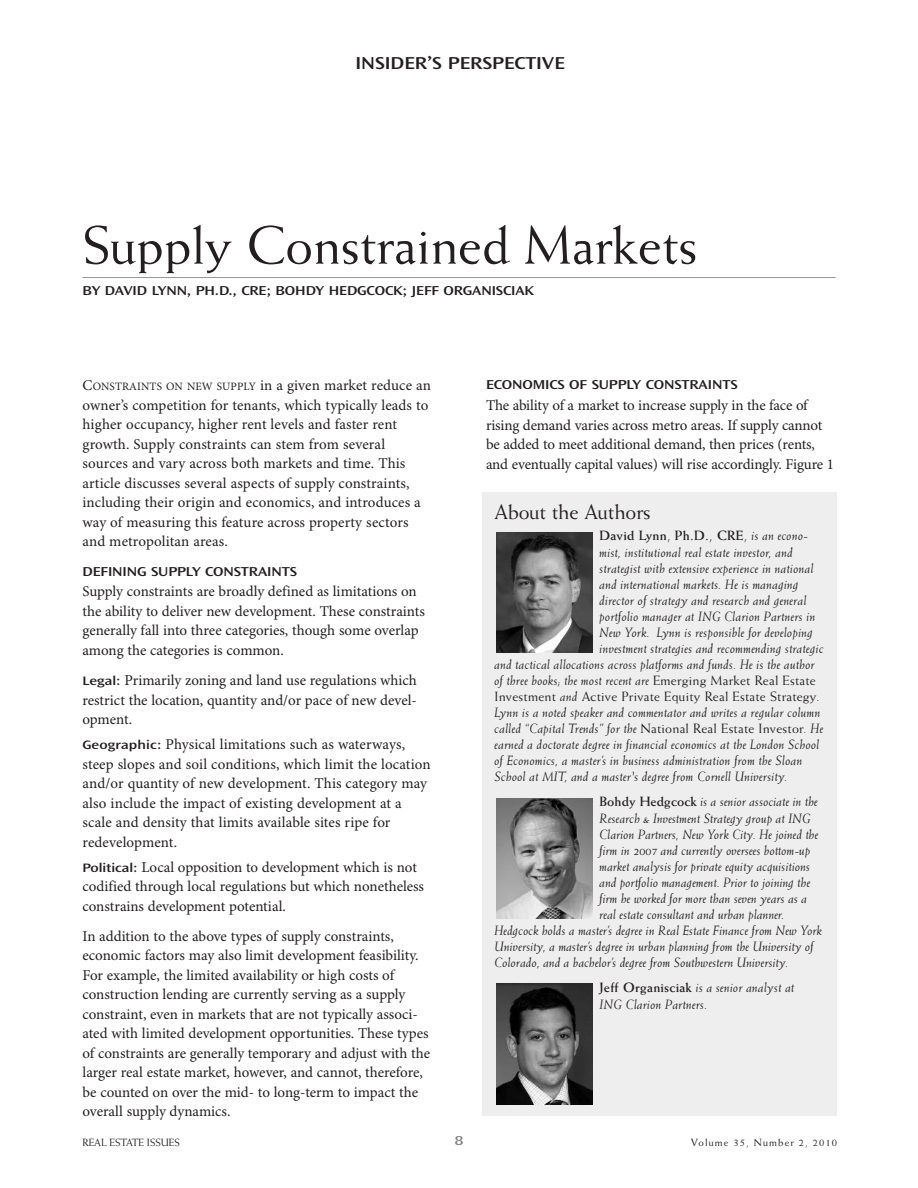
<style>
.page{position:relative;width:918px;height:1188px;background:#fff}
.page>*{position:absolute;margin:0;border:0;box-sizing:border-box;transform-origin:0 0}
.t1{font:54px "Weiss";letter-spacing:-.005em;color:#231f20}
.t2{font:21px "Weiss";letter-spacing:-.005em;color:#231f20}
.t3{font:600 expanded 18px "Ocean Sans Std";color:#231f20}
.t4{font:15px/19.5px "Minion Pro";color:#231f20}
.t5{font:italic 13.5px/17px "Weiss";letter-spacing:.015em;color:#231f20}
.t6{font:600 expanded 13.5px "Ocean Sans Std";letter-spacing:-.005em;color:#231f20}
.t7{font:13.5px "Weiss";letter-spacing:.015em;color:#231f20}
.t8{font:700 13.5px "Weiss";letter-spacing:.015em;color:#231f20}
.t9{font:600 expanded 13.5px "Ocean Sans Std";color:#808285}
.t10{font:10.5px "Weiss";letter-spacing:.1em;color:#231f20}
.t11{font:10.5px "Weiss";letter-spacing:-.005em;color:#231f20}
.s1{font-size:11.25px}
.s2{font-family:"Ocean Sans Std";font-weight:600;font-stretch:expanded;font-size:12.75px}
.s3{font-weight:400}
.s4{font-weight:400;font-style:italic}
.s5{font-style:normal}
.s6{font-style:italic}
.s7{font-weight:700;font-style:normal}
</style>
<div class="page">
<div style="left:482px;top:493px;width:355px;height:623px;background:#eeeeef"></div>
<img style="left:496px;top:532px;width:96px;height:121px">
<img style="left:496px;top:798px;width:96px;height:121px">
<img style="left:496px;top:984px;width:96px;height:120px">
<hr style="left:82px;top:277px;width:754px;height:1px;background:#939598">
<p class="t3" style="left:355px;top:55px;width:211px">INSIDER’S PERSPECTIVE</p>
<h1 class="t1" style="left:82px;top:225px;width:616px">Supply Constrained Markets</h1>
<p class="t6" style="left:82px;top:286px;width:453px">BY DAVID LYNN, PH.D., CRE; BOHDY HEDGCOCK; JEFF ORGANISCIAK</p>
<p class="t4" style="left:82px;top:377px;width:350px">C<span class="s1">ONSTRAINTS ON NEW SUPPLY</span> in a given market reduce an owner’s competition for tenants, which typically leads to higher occupancy, higher rent levels and faster rent growth. Supply constraints can stem from several sources and vary across both markets and time. This article discusses several aspects of supply constraints, including their origin and economics, and introduces a way of measuring this feature across property sectors and metropolitan areas.</p>
<p class="t6" style="left:82px;top:566px;width:216px">DEFINING SUPPLY CONSTRAINTS</p>
<p class="t4" style="left:82px;top:583px;width:344px">Supply constraints are broadly defined as limitations on the ability to deliver new development. These constraints generally fall into three categories, though some overlap among the categories is common.</p>
<p class="t4" style="left:82px;top:672px;width:336px;text-align:justify"><span class="s2">Legal:</span> Primarily zoning and land use regulations which restrict the location, quantity and/or pace of new devel&shy;opment.</p>
<p class="t4" style="left:82px;top:736px;width:350px"><span class="s2">Geographic:</span> Physical limitations such as waterways, steep slopes and soil conditions, which limit the location and/or quantity of new development. This category may also include the impact of existing development at a scale and density that limits available sites ripe for redevelopment.</p>
<p class="t4" style="left:82px;top:858px;width:343px"><span class="s2">Political:</span> Local opposition to development which is not codified through local regulations but which nonetheless constrains development potential.</p>
<p class="t4" style="left:82px;top:928px;width:349px">In addition to the above types of supply constraints, economic factors may also limit development feasibility.<br>For example, the limited availability or high costs of construction lending are currently serving as a supply constraint, even in markets that are not typically associ&shy;ated with limited development opportunities. These types of constraints are generally temporary and adjust with the larger real estate market, however, and cannot, therefore, be counted on over the mid- to long-term to impact the overall supply dynamics.</p>
<p class="t6" style="left:486px;top:379px;width:253px">ECONOMICS OF SUPPLY CONSTRAINTS</p>
<p class="t4" style="left:486px;top:397px;width:349px">The ability of a market to increase supply in the face of rising demand varies across metro areas. If supply cannot be added to meet additional demand, then prices (rents, and eventually capital values) will rise accordingly. Figure 1</p>
<h2 class="t2" style="left:495px;top:504px;width:158px">About the Authors</h2>
<p class="t8" style="left:599px;top:531px;width:210px">David Lynn<span class="s3">,</span> Ph.D.<span class="s3">,</span> CRE<span class="s3">,</span> <span class="s4">is an econo-</span></p>
<p class="t5" style="left:600px;top:545px;width:195px">mist, institutional real estate investor, and</p>
<p class="t5" style="left:600px;top:561px;width:216px">strategist with extensive experience in national</p>
<p class="t5" style="left:600px;top:577px;width:201px">and international markets. He is managing</p>
<p class="t5" style="left:600px;top:593px;width:209px">director of strategy and research and general</p>
<p class="t5" style="left:600px;top:609px;width:217px">portfolio manager at ING Clarion Partners in</p>
<p class="t5" style="left:600px;top:625px;width:215px">New York. Lynn is responsible for developing</p>
<p class="t5" style="left:600px;top:641px;width:226px">investment strategies and recommending strategic</p>
<p class="t5" style="left:495px;top:657px;width:322px">and tactical allocations across platforms and funds. He is the author</p>
<p class="t5" style="left:495px;top:673px;width:323px">of three books; the most recent are <span class="s5">Emerging Market Real Estate</span></p>
<p class="t7" style="left:495px;top:692px;width:327px">Investment <span class="s6">and</span> Active Private Equity Real Estate Strategy<span class="s6">.</span></p>
<p class="t5" style="left:495px;top:705px;width:328px">Lynn is a noted speaker and commentator and writes a regular column</p>
<p class="t5" style="left:495px;top:721px;width:330px">called “Capital Trends” for the <span class="s5">National Real Estate Investor</span>. He</p>
<p class="t5" style="left:495px;top:737px;width:327px">earned a doctorate degree in financial economics at the London School</p>
<p class="t5" style="left:495px;top:753px;width:309px">of Economics, a master’s in business administration from the Sloan</p>
<p class="t5" style="left:495px;top:769px;width:295px">School at MIT, and a master's degree from Cornell University.</p>
<p class="t5" style="left:599px;top:794px;width:220px"><span class="s7">Bohdy Hedgcock</span> is a senior associate in the</p>
<p class="t5" style="left:600px;top:811px;width:213px">Research &amp; Investment Strategy group at ING</p>
<p class="t5" style="left:600px;top:827px;width:220px">Clarion Partners, New York City. He joined the</p>
<p class="t5" style="left:600px;top:843px;width:213px">firm in 2007 and currently oversees bottom-up</p>
<p class="t5" style="left:600px;top:859px;width:212px">market analysis for private equity acquisitions</p>
<p class="t5" style="left:600px;top:875px;width:212px">and portfolio management. Prior to joining the</p>
<p class="t5" style="left:600px;top:891px;width:209px">firm he worked for more than seven years as a</p>
<p class="t5" style="left:600px;top:907px;width:187px">real estate consultant and urban planner.</p>
<p class="t5" style="left:495px;top:923px;width:329px">Hedgcock holds a master’s degree in Real Estate Finance from New York</p>
<p class="t5" style="left:495px;top:939px;width:321px">University, a master’s degree in urban planning from the University of</p>
<p class="t5" style="left:495px;top:955px;width:295px">Colorado, and a bachelor’s degree from Southwestern University.</p>
<p class="t5" style="left:599px;top:980px;width:197px"><span class="s7">Jeff Organisciak</span> is a senior analyst at<br>ING Clarion Partners.</p>
<p class="t11" style="left:82px;top:1138px;width:99px">REAL ESTATE ISSUES</p>
<p class="t9" style="left:455px;top:1135px;width:10px">8</p>
<p class="t10" style="left:691px;top:1138px;width:147px">Volume 35, Number 2, 2010</p>
</div>
